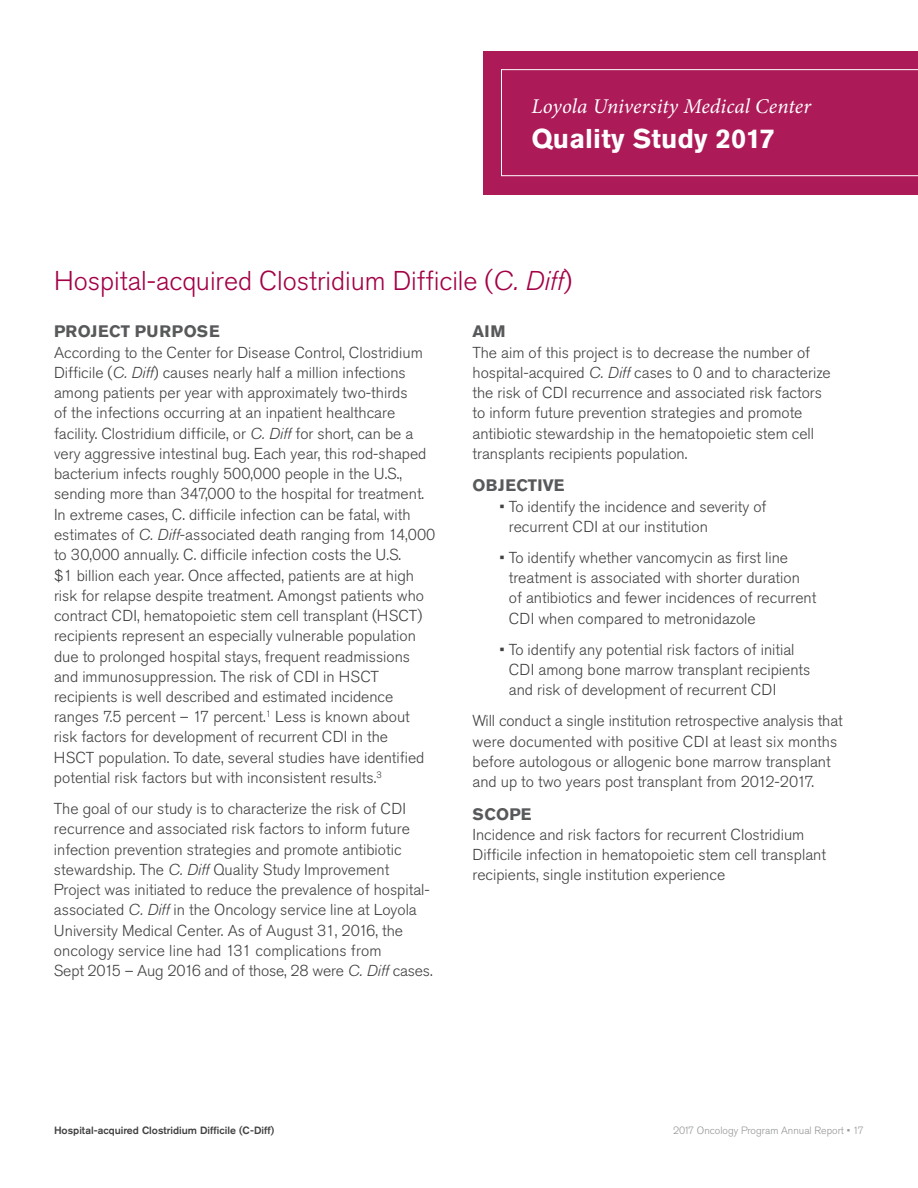
<style>
.page{position:relative;width:918px;height:1188px;background:#fff}
.page>*{position:absolute;margin:0;border:0;box-sizing:border-box;transform-origin:0 0}
.t1{font:300 27px "Akzidenz Grotesk Pro";color:#a30046}
.t2{font:700 27px "Akzidenz Grotesk Pro";letter-spacing:.005em;color:#fff}
.t3{font:italic 21px "Minion Pro";letter-spacing:.005em;color:#fff}
.t4{font:700 16.5px "Akzidenz Grotesk Pro";letter-spacing:.01em;color:#58595b}
.t5{font:700 16.5px "Akzidenz Grotesk Pro";letter-spacing:.03em;color:#58595b}
.t6{font:300 15.75px/20.2px "Akzidenz Grotesk Pro";color:#414042}
.t7{font:500 10.5px "Akzidenz Grotesk Pro";color:#414042}
.t8{font:300 10.5px "Akzidenz Grotesk Pro";color:#939598}
.s1{font-style:italic}
</style>
<div class="page">
<div style="left:483px;top:51px;width:435px;height:143px;background:#ac1a58"></div>
<svg style="left:501px;top:69px;width:417px;height:107px"></svg>
<h2 class="t3" style="left:531px;top:92px;width:281px">Loyola University Medical Center</h2>
<h1 class="t2" style="left:531px;top:121px;width:245px">Quality Study 2017</h1>
<h1 class="t1" style="left:54px;top:263px;width:520px">Hospital-acquired Clostridium Difficile (<span class="s1">C. Diff</span>)</h1>
<p class="t5" style="left:54px;top:321px;width:167px">PROJECT PURPOSE</p>
<p class="t6" style="left:54px;top:342px;width:383px">According to the Center for Disease Control, Clostridium Difficile (<span class="s1">C. Diff</span>) causes nearly half a million infections among patients per year with approximately two-thirds<br>of the infections occurring at an inpatient healthcare facility. Clostridium difficile, or <span class="s1">C. Diff</span> for short, can be a very aggressive intestinal bug. Each year, this rod-shaped bacterium infects roughly 500,000 people in the U.S., sending more than 347,000 to the hospital for treatment.<br>In extreme cases, C. difficile infection can be fatal, with estimates of <span class="s1">C. Diff</span>-associated death ranging from 14,000 to 30,000 annually. C. difficile infection costs the U.S.<br>$1 billion each year. Once affected, patients are at high risk for relapse despite treatment. Amongst patients who contract CDI, hematopoietic stem cell transplant (HSCT) recipients represent an especially vulnerable population due to prolonged hospital stays, frequent readmissions and immunosuppression. The risk of CDI in HSCT recipients is well described and estimated incidence ranges 7.5 percent – 17 percent.<sup>1</sup> Less is known about risk factors for development of recurrent CDI in the<br>HSCT population. To date, several studies have identified potential risk factors but with inconsistent results.<sup>3</sup></p>
<p class="t6" style="left:54px;top:798px;width:379px">The goal of our study is to characterize the risk of CDI recurrence and associated risk factors to inform future infection prevention strategies and promote antibiotic stewardship. The <span class="s1">C. Diff</span> Quality Study Improvement Project was initiated to reduce the prevalence of hospital&shy;associated <span class="s1">C. Diff</span> in the Oncology service line at Loyola University Medical Center. As of August 31, 2016, the oncology service line had 131 complications from<br>Sept 2015 – Aug 2016 and of those, 28 were <span class="s1">C. Diff</span> cases.</p>
<p class="t4" style="left:473px;top:321px;width:34px">AIM</p>
<p class="t6" style="left:472px;top:342px;width:360px">The aim of this project is to decrease the number of hospital-acquired <span class="s1">C. Diff</span> cases to 0 and to characterize the risk of CDI recurrence and associated risk factors to inform future prevention strategies and promote antibiotic stewardship in the hematopoietic stem cell transplants recipients population.</p>
<p class="t4" style="left:473px;top:475px;width:94px">OBJECTIVE</p>
<p class="t6" style="left:509px;top:496px;width:259px;text-indent:-9px">• To identify the incidence and severity of recurrent CDI at our institution</p>
<p class="t6" style="left:509px;top:547px;width:309px;text-indent:-9px">• To identify whether vancomycin as first line treatment is associated with shorter duration of antibiotics and fewer incidences of recurrent CDI when compared to metronidazole</p>
<p class="t6" style="left:509px;top:639px;width:303px;text-indent:-9px">• To identify any potential risk factors of initial<br>CDI among bone marrow transplant recipients and risk of development of recurrent CDI</p>
<p class="t6" style="left:472px;top:711px;width:372px">Will conduct a single institution retrospective analysis that were documented with positive CDI at least six months before autologous or allogenic bone marrow transplant and up to two years post transplant from 2012-2017.</p>
<p class="t4" style="left:473px;top:803px;width:61px">SCOPE</p>
<p class="t6" style="left:472px;top:824px;width:355px">Incidence and risk factors for recurrent Clostridium<br>Difficile infection in hematopoietic stem cell transplant recipients, single institution experience</p>
<p class="t7" style="left:54px;top:1124px;width:222px">Hospital-acquired Clostridium Difficile (C-Diff)</p>
<p class="t8" style="left:673px;top:1124px;width:192px">2017 Oncology Program Annual Report • 17</p>
</div>
